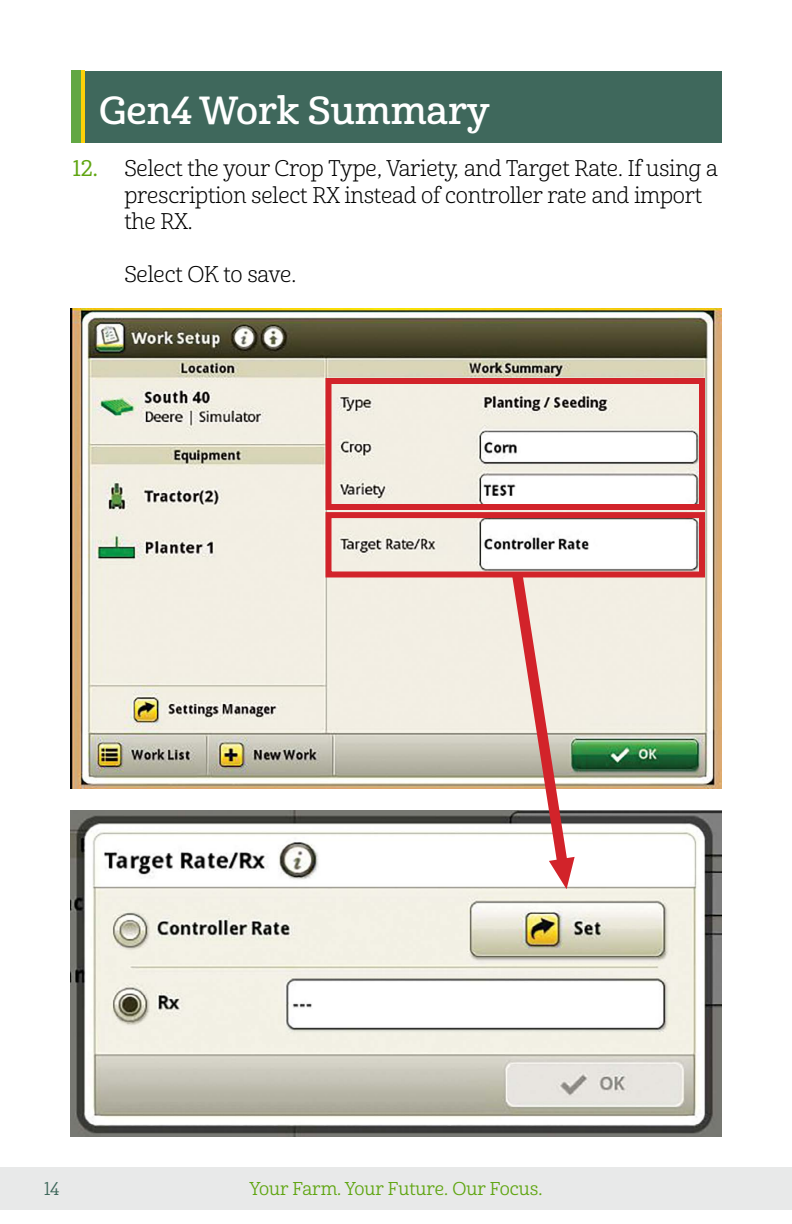
<style>
.page{position:relative;width:792px;height:1224px;background:#fff}
.page>*{position:absolute;margin:0;border:0;box-sizing:border-box;transform-origin:0 0}
.t1{font:38px "Cabrito Nor Dem";color:#fff}
.t2{font:22px/26.4px "Cabrito Nor Boo";letter-spacing:-.01em;color:#000}
.t3{font:22px "Cabrito Nor Med";color:#5fa511}
.t4{font:18px "Cabrito Nor Reg";color:#5fa511}
.t5{font:18px "Cabrito Nor Reg";color:#3f685c}
</style>
<div class="page">
<div style="left:0;top:1167px;width:792px;height:43px;background:#e8e9e9"></div>
<div style="left:71px;top:71px;width:650px;height:72px;background:#3f685c"></div>
<div style="left:71px;top:71px;width:10px;height:72px;background:#62a744"></div>
<hr style="left:81px;top:71px;width:4px;height:72px;background:#fed109">
<img style="left:71px;top:308px;width:650px;height:480px">
<img style="left:71px;top:810px;width:650px;height:327px">
<svg style="left:322px;top:375px;width:386px;height:134px"></svg>
<svg style="left:322px;top:509px;width:386px;height:380px"></svg>
<h1 class="t1" style="left:99px;top:87px;width:392px">Gen4 Work Summary</h1>
<p class="t2" style="left:124px;top:156px;width:595px">Select the your Crop Type, Variety, and Target Rate. If using a prescription select RX instead of controller rate and import the RX.</p>
<p class="t2" style="left:124px;top:262px;width:173px">Select OK to save.</p>
<p class="t3" style="left:73px;top:155px;width:27px">12.</p>
<p class="t5" style="left:44px;top:1178px;width:17px">14</p>
<p class="t4" style="left:250px;top:1178px;width:294px">Your Farm. Your Future. Our Focus.</p>
</div>
